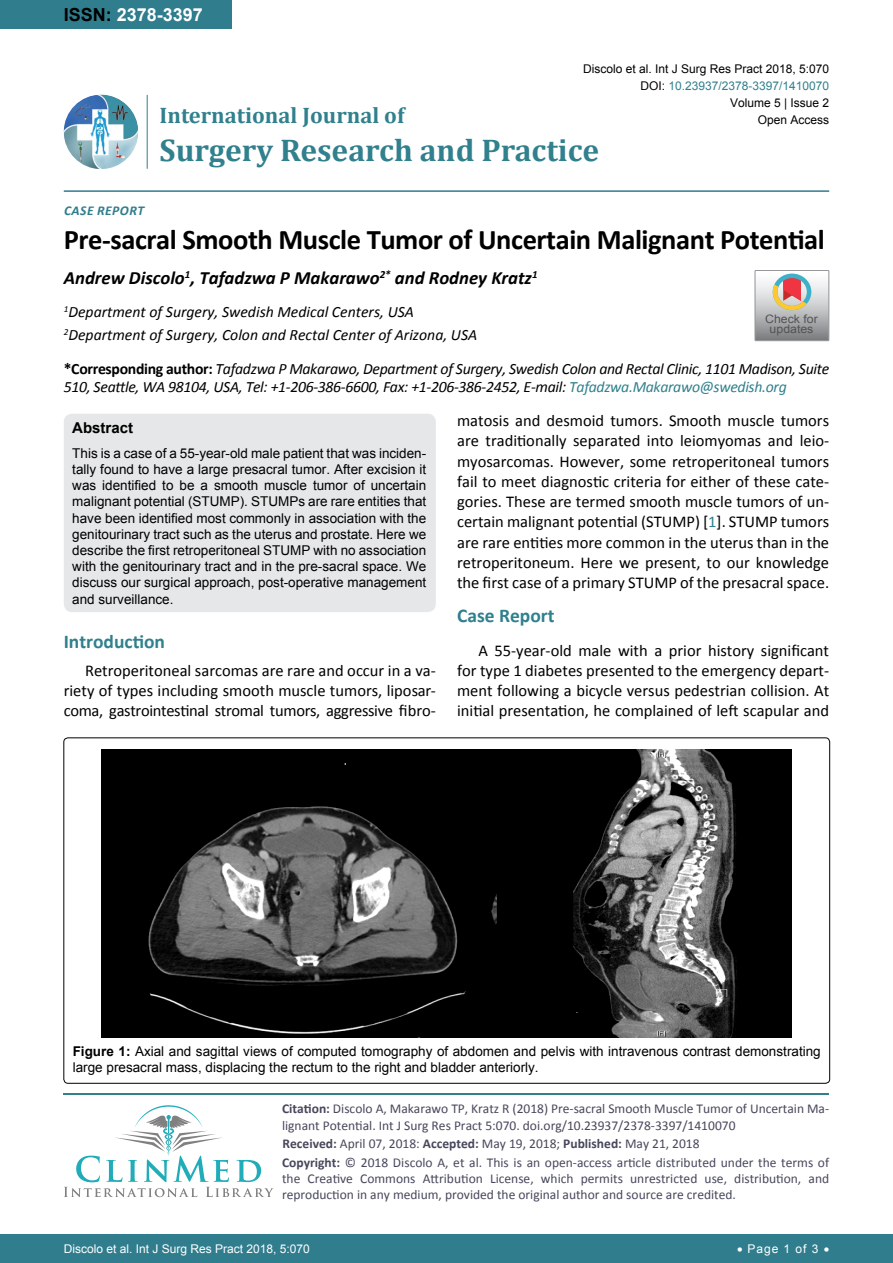
<style>
.page{position:relative;width:893px;height:1263px;background:#fff}
.page>*{position:absolute;margin:0;border:0;box-sizing:border-box;transform-origin:0 0}
.t1{font:700 31.5px "Cambria";color:#30808d}
.t2{font:700 28.5px "Calibri";letter-spacing:-.015em;color:#000}
.t3{font:700 22.5px "Cambria";color:#30808d}
.t4{font:700 19.5px "Calibri";color:#30808d}
.t5{font:italic 700 18.75px "Calibri";color:#000}
.t6{font:700 18px "Arial";color:#fff}
.t7{font:16.5px/20.2px "Calibri";color:#000;text-align:justify}
.t8{font:italic 15.75px/18.9px "Calibri";letter-spacing:-.02em;color:#000}
.t9{font:italic 15.75px/23.1px "Calibri";color:#000}
.t10{font:700 15px "Arial";color:#000}
.t11{font:13.5px/16.2px "Arial";color:#000;text-align:justify}
.t12{font:13.5px/16.2px "Calibri";color:#47475c}
.t13{font:italic 700 13.5px "Calibri";letter-spacing:.04em;color:#307d8d}
.t14{font:12px "Arial";color:#000}
.t15{font:12px "Arial";color:#fff}
.t16{font:12px "Arial";color:#30808d}
.t17{font:11.7px/10.1px "Arial";color:#535353;text-align:center;scale:1.06 1}
.s1{color:#000}
.s2{font-weight:700;font-style:normal}
.s3{color:#30808d}
.s4{font-weight:700}
</style>
<div class="page">
<hr style="left:64px;top:1093px;width:765px;height:2px;background:#30808d">
<svg style="left:64px;top:1105px;width:210px;height:92px"></svg>
<div style="left:0;top:0;width:231px;height:28px;background:#307d8d"></div>
<img style="left:64px;top:95px;width:74px;height:74px;border-radius:37px">
<hr style="left:147px;top:95px;width:1px;height:74px;background:#307d8d">
<hr style="left:64px;top:190px;width:765px;height:2px;background:#307d8d">
<div style="left:0;top:1234px;width:893px;height:29px;background:#307d8d"></div>
<div style="left:64px;top:414px;width:372px;height:198px;background:#e6e7e8;border-radius:9px"></div>
<svg style="left:755px;top:270px;width:74px;height:71px"></svg>
<img style="left:102px;top:749px;width:690px;height:288px">
<p class="t6" style="left:64px;top:2px;width:141px"><span class="s1">ISSN:</span> 2378-3397</p>
<p class="t13" style="left:64px;top:202px;width:75px">Case Report</p>
<p class="t14" style="left:583px;top:60px;width:248px">Discolo et al. Int J Surg Res Pract 2018, 5:070</p>
<p class="t14" style="left:730px;top:95px;width:101px">Volume 5 | Issue 2</p>
<p class="t16" style="left:640px;top:78px;width:190px"><span class="s1">DOI:</span> 10.23937/2378-3397/1410070</p>
<h3 class="t3" style="left:160px;top:100px;width:246px">International Journal of</h3>
<h1 class="t1" style="left:160px;top:128px;width:441px">Surgery Research and Practice</h1>
<p class="t14" style="left:758px;top:112px;width:73px">Open Access</p>
<h2 class="t2" style="left:64px;top:222px;width:763px">Pre-sacral Smooth Muscle Tumor of Uncertain Malignant Potential</h2>
<p class="t5" style="left:64px;top:266px;width:475px">Andrew Discolo<sup>1</sup>, Tafadzwa P Makarawo<sup>2*</sup> and Rodney Kratz<sup>1</sup></p>
<p class="t9" style="left:64px;top:300px;width:415px"><sup>1</sup>Department of Surgery, Swedish Medical Centers, USA<br><sup>2</sup>Department of Surgery, Colon and Rectal Center of Arizona, USA</p>
<p class="t8" style="left:64px;top:358px;width:767px"><span class="s2">*Corresponding author:</span> Tafadzwa P Makarawo, Department of Surgery, Swedish Colon and Rectal Clinic, 1101 Madison, Suite<br>510, Seattle, WA 98104, USA, Tel: +1-206-386-6600, Fax: +1-206-386-2452, E-mail: <span class="s3">Tafadzwa.Makarawo@swedish.org</span></p>
<p class="t7" style="left:457px;top:410px;width:374px">matosis and desmoid tumors. Smooth muscle tumors are traditionally separated into leiomyomas and leio&shy;myosarcomas. However, some retroperitoneal tumors fail to meet diagnostic criteria for either of these cate&shy;gories. These are termed smooth muscle tumors of un&shy;certain malignant potential (STUMP) [<span class="s3">1</span>]. STUMP tumors are rare entities more common in the uterus than in the retroperitoneum. Here we present, to our knowledge the first case of a primary STUMP of the presacral space.</p>
<p class="t4" style="left:457px;top:603px;width:99px">Case Report</p>
<p class="t7" style="left:457px;top:641px;width:374px;line-height:19.8px;text-indent:21px">A 55-year-old male with a prior history significant for type 1 diabetes presented to the emergency depart&shy;ment following a bicycle versus pedestrian collision. At initial presentation, he complained of left scapular and</p>
<p class="t17" style="left:765px;top:314px;width:51px">Check for updates</p>
<p class="t10" style="left:72px;top:418px;width:62px">Abstract</p>
<p class="t11" style="left:72px;top:445px;width:356px">This is a case of a 55-year-old male patient that was inciden&shy;tally found to have a large presacral tumor. After excision it was identified to be a smooth muscle tumor of uncertain malignant potential (STUMP). STUMPs are rare entities that have been identified most commonly in association with the genitourinary tract such as the uterus and prostate. Here we describe the first retroperitoneal STUMP with no association with the genitourinary tract and in the pre-sacral space. We discuss our surgical approach, post-operative management and surveillance.</p>
<p class="t4" style="left:64px;top:629px;width:103px">Introduction</p>
<p class="t7" style="left:64px;top:661px;width:374px;text-indent:21px">Retroperitoneal sarcomas are rare and occur in a va&shy;riety of types including smooth muscle tumors, liposar&shy;coma, gastrointestinal stromal tumors, aggressive fibro-</p>
<p class="t11" style="left:73px;top:1043px;width:749px"><span class="s4">Figure 1:</span> Axial and sagittal views of computed tomography of abdomen and pelvis with intravenous contrast demonstrating large presacral mass, displacing the rectum to the right and bladder anteriorly.</p>
<p class="t12" style="left:282px;top:1101px;width:549px"><span class="s4">Citation:</span> Discolo A, Makarawo TP, Kratz R (2018) Pre-sacral Smooth Muscle Tumor of Uncertain Ma&shy;lignant Potential. Int J Surg Res Pract 5:070. doi.org/10.23937/2378-3397/1410070</p>
<p class="t12" style="left:282px;top:1134px;width:549px;line-height:18.6px"><span class="s4">Received:</span> April 07, 2018: <span class="s4">Accepted:</span> May 19, 2018; <span class="s4">Published:</span> May 21, 2018<br><span class="s4">Copyright:</span> © 2018 Discolo A, et al. This is an open-access article distributed under the terms of</p>
<p class="t12" style="left:282px;top:1170px;width:549px">the Creative Commons Attribution License, which permits unrestricted use, distribution, and reproduction in any medium, provided the original author and source are credited.</p>
<p class="t15" style="left:64px;top:1241px;width:248px">Discolo et al. Int J Surg Res Pract 2018, 5:070</p>
<p class="t15" style="left:737px;top:1241px;width:94px">• Page 1 of 3 •</p>
</div>
